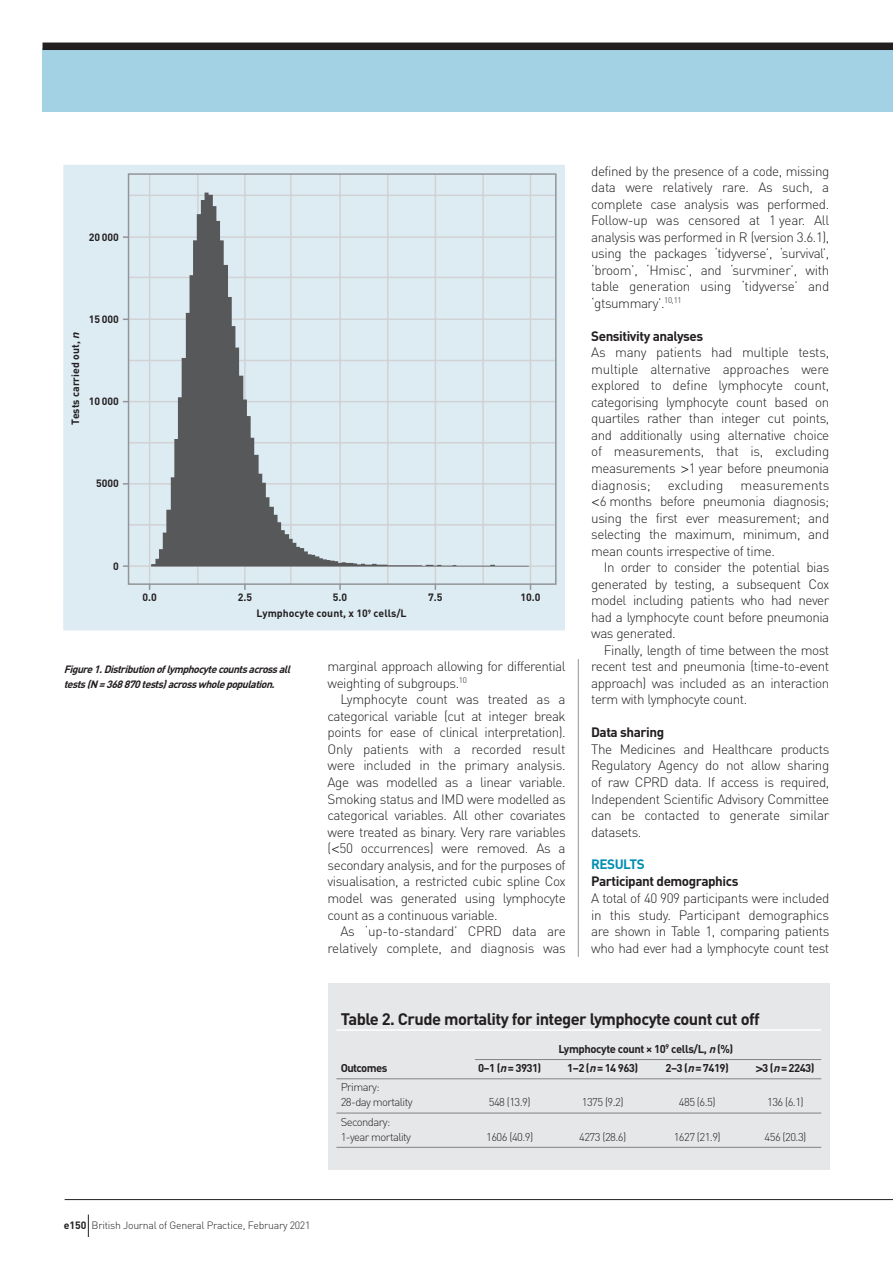
<style>
.page{position:relative;width:893px;height:1263px;background:#fff}
.page>*{position:absolute;margin:0;border:0;box-sizing:border-box;transform-origin:0 0}
.t1{font:700 16.5px "DIN";letter-spacing:-.035em;color:#231f20}
.t2{font:300 13.5px/16.5px "DIN";letter-spacing:-.035em;color:#231f20;text-align:justify}
.t3{font:700 13.5px "DIN";letter-spacing:-.035em;color:#231f20}
.t4{font:300 13.5px "DIN";letter-spacing:-.005em;color:#231f20}
.t5{font:700 13.5px "DIN";letter-spacing:-.035em;color:#008fb3}
.t6{font:300 11.25px/15px "DIN";letter-spacing:-.05em;color:#231f20}
.t7{font:700 11.25px "DIN";letter-spacing:-.05em;color:#231f20}
.t8{font:italic 700 10.5px/15px "DIN";color:#231f20}
.t9{font:700 10.5px/16.6px "DIN";color:#231f20}
.t10{font:300 10.5px "DIN";letter-spacing:-.025em;color:#231f20}
.s1{font-family:"Helvetica";font-style:italic}
.s2{font-family:"Helvetica"}
.s3{font-style:italic}
.s4{font-weight:700}
</style>
<div class="page">
<div style="left:43px;top:48px;width:850px;height:64px;background:#a2d2e3"></div>
<div style="left:43px;top:43px;width:850px;height:7px;background:#231f20"></div>
<hr style="left:578px;top:659px;width:1px;height:298px;background:#939598">
<div style="left:328px;top:983px;width:502px;height:186px;background:#e6e7e9"></div>
<hr style="left:336px;top:1029px;width:485px;height:2px;background:#fff">
<hr style="left:475px;top:1059px;width:346px;height:1px;background:#808285">
<hr style="left:336px;top:1078px;width:485px;height:1px;background:#808285">
<hr style="left:336px;top:1113px;width:485px;height:1px;background:#808285">
<hr style="left:336px;top:1147px;width:485px;height:1px;background:#808285">
<div style="left:63px;top:165px;width:502px;height:465px;background:#ddecf3"></div>
<hr style="left:149px;top:174px;width:1px;height:410px;background:#d1d2d4">
<hr style="left:197px;top:174px;width:2px;height:410px;background:#d1d2d4">
<hr style="left:244px;top:174px;width:2px;height:410px;background:#d1d2d4">
<hr style="left:290px;top:174px;width:2px;height:410px;background:#d1d2d4">
<hr style="left:339px;top:174px;width:2px;height:410px;background:#d1d2d4">
<hr style="left:387px;top:174px;width:2px;height:410px;background:#d1d2d4">
<hr style="left:435px;top:174px;width:1px;height:410px;background:#d1d2d4">
<hr style="left:482px;top:174px;width:2px;height:410px;background:#d1d2d4">
<hr style="left:530px;top:174px;width:1px;height:410px;background:#d1d2d4">
<hr style="left:129px;top:195px;width:427px;height:1px;background:#d1d2d4">
<hr style="left:129px;top:236px;width:427px;height:2px;background:#d1d2d4">
<hr style="left:129px;top:277px;width:427px;height:1px;background:#d1d2d4">
<hr style="left:129px;top:319px;width:427px;height:1px;background:#d1d2d4">
<hr style="left:129px;top:360px;width:427px;height:1px;background:#d1d2d4">
<hr style="left:129px;top:401px;width:427px;height:1px;background:#d1d2d4">
<hr style="left:129px;top:442px;width:427px;height:1px;background:#d1d2d4">
<hr style="left:129px;top:483px;width:427px;height:2px;background:#d1d2d4">
<hr style="left:129px;top:524px;width:427px;height:2px;background:#d1d2d4">
<hr style="left:129px;top:565px;width:427px;height:2px;background:#d1d2d4">
<svg style="left:151px;top:193px;width:378px;height:373px"></svg>
<div style="left:128px;top:173px;width:429px;height:412px;border:2px solid #939598"></div>
<svg style="left:88px;top:1214px;width:1px;height:23px"></svg>
<hr style="left:65px;top:1199px;width:828px;height:1px;background:#231f20">
<p class="t9" style="left:89px;top:228px;width:31px">20 000</p>
<p class="t9" style="left:67px;top:425px;width:95px;rotate:-90deg">Tests carried out, <span class="s1">n</span></p>
<p class="t9" style="left:89px;top:310px;width:31px">15 000</p>
<p class="t9" style="left:89px;top:392px;width:31px">10 000</p>
<p class="t9" style="left:96px;top:475px;width:24px">5000</p>
<p class="t9" style="left:113px;top:557px;width:7px">0</p>
<p class="t9" style="left:142px;top:588px;width:16px">0.0</p>
<p class="t9" style="left:238px;top:588px;width:16px">2.5</p>
<p class="t9" style="left:256px;top:588px;width:152px;text-indent:76px">5.0<br>Lymphocyte count, x 10<sup>9</sup> cells/L</p>
<p class="t9" style="left:428px;top:588px;width:16px">7.5</p>
<p class="t9" style="left:520px;top:588px;width:22px">10.0</p>
<p class="t8" style="left:64px;top:661px;width:231px">Figure1.Distributionoflymphocytecountsacrossall tests(N = 368870tests)acrosswholepopulation.</p>
<p class="t2" style="left:328px;top:658px;width:240px">marginal approach allowing for differential weighting of subgroups.<sup>10</sup></p>
<p class="t2" style="left:328px;top:691px;width:240px;text-indent:13px">Lymphocyte count was treated as a categorical variable (cut at integer break points for ease of clinical interpretation).<br>Only patients with a recorded result were included in the primary analysis.<br>Age was modelled as a linear variable.<br>Smoking status and IMD were modelled as categorical variables. All other covariates were treated as binary. Very rare variables (<span class="s2">&lt;</span>50 occurrences) were removed. As a secondary analysis, and for the purposes of visualisation, a restricted cubic spline Cox model was generated using lymphocyte count as a continuous variable.</p>
<p class="t2" style="left:328px;top:923px;width:240px;text-align:right">As ‘up-to-standard’ CPRD data are relatively complete, and diagnosis was</p>
<p class="t2" style="left:591px;top:162px;width:240px">defined by the presence of a code, missing data were relatively rare. As such, a complete case analysis was performed.<br>Follow-up was censored at 1 year. All analysis was performed in R (version 3.6.1), using the packages ‘tidyverse’, ‘survival’, ‘broom’, ‘Hmisc’, and ‘survminer’, with table generation using ‘tidyverse’ and ‘gtsummary’.<sup>10,11</sup></p>
<p class="t3" style="left:591px;top:327px;width:113px">Sensitivity analyses</p>
<p class="t2" style="left:591px;top:344px;width:240px">As many patients had multiple tests, multiple alternative approaches were explored to define lymphocyte count, categorising lymphocyte count based on quartiles rather than integer cut points, and additionally using alternative choice of measurements, that is, excluding measurements <span class="s2">&gt;</span>1 year before pneumonia diagnosis;</p>
<p class="t4" style="left:668px;top:476px;width:57px">excluding</p>
<p class="t2" style="left:591px;top:476px;width:240px;text-indent:149px">measurements <span class="s2">&lt;</span>6 months before pneumonia diagnosis; using the first ever measurement; and selecting the maximum, minimum, and mean counts irrespective of time.</p>
<p class="t2" style="left:591px;top:559px;width:240px;text-indent:13px">In order to consider the potential bias generated by testing, a subsequent Cox model including patients who had never had a lymphocyte count before pneumonia was generated.</p>
<p class="t2" style="left:591px;top:641px;width:240px;text-indent:13px">Finally, length of time between the most recent test and pneumonia (time-to-event approach) was included as an interaction term with lymphocyte count.</p>
<p class="t3" style="left:591px;top:724px;width:75px">Data sharing</p>
<p class="t2" style="left:591px;top:741px;width:240px">The Medicines and Healthcare products Regulatory Agency do not allow sharing of raw CPRD data. If access is required, Independent Scientific Advisory Committee can be contacted to generate similar datasets.</p>
<p class="t5" style="left:591px;top:855px;width:55px">RESULTS</p>
<p class="t3" style="left:591px;top:873px;width:149px">Participant demographics</p>
<p class="t2" style="left:591px;top:890px;width:240px">A total of 40 909 participants were included in this study. Participant demographics are shown in Table 1, comparing patients who had ever had a lymphocyte count test</p>
<p class="t1" style="left:341px;top:1008px;width:421px">Table 2. Crude mortality for integer lymphocyte count cut off</p>
<p class="t7" style="left:558px;top:1041px;width:176px">Lymphocyte count × 10<sup>9</sup> cells/L, <span class="s3">n</span>(%)</p>
<p class="t7" style="left:341px;top:1061px;width:48px">Outcomes</p>
<p class="t7" style="left:478px;top:1061px;width:65px">0–1 (<span class="s3">n</span>= 3931)</p>
<p class="t7" style="left:567px;top:1061px;width:72px">1–2 (<span class="s3">n</span>= 14 963)</p>
<p class="t7" style="left:665px;top:1061px;width:65px">2–3 (<span class="s3">n</span>= 7419)</p>
<p class="t7" style="left:756px;top:1061px;width:60px"><span class="s2">&gt;</span>3 (<span class="s3">n</span>= 2243)</p>
<p class="t6" style="left:341px;top:1080px;width:73px">Primary:<br>28-day mortality</p>
<p class="t6" style="left:489px;top:1095px;width:43px">548 (13.9)</p>
<p class="t6" style="left:582px;top:1095px;width:43px">1375 (9.2)</p>
<p class="t6" style="left:679px;top:1095px;width:38px">485 (6.5)</p>
<p class="t6" style="left:767px;top:1095px;width:38px">136 (6.1)</p>
<p class="t10" style="left:64px;top:1219px;width:248px"><span class="s4">e150</span> British Journal of General Practice, February 2021</p>
<p class="t6" style="left:341px;top:1114px;width:72px">Secondary:<br>1-year mortality</p>
<p class="t6" style="left:486px;top:1129px;width:49px">1606 (40.9)</p>
<p class="t6" style="left:579px;top:1129px;width:49px">4273 (28.6)</p>
<p class="t6" style="left:674px;top:1129px;width:49px">1627 (21.9)</p>
<p class="t6" style="left:764px;top:1129px;width:43px">456 (20.3)</p>
</div>
